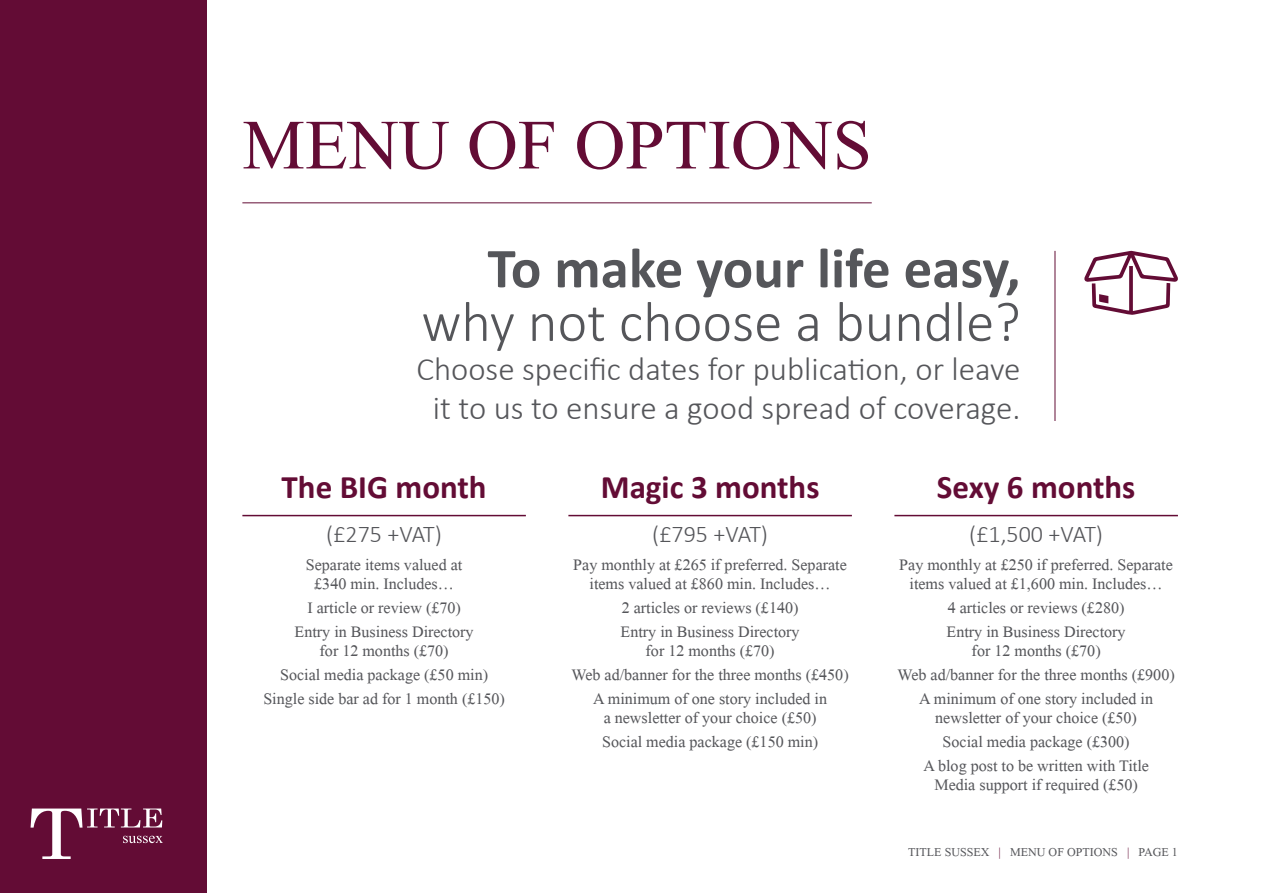
<style>
.page{position:relative;width:1263px;height:893px;background:#fff}
.page>*{position:absolute;margin:0;border:0;box-sizing:border-box;transform-origin:0 0}
.t1{font:105px "Microsoft Himalaya";color:#630c35}
.t2{font:300 57px "Calibri";color:#55565a}
.t3{font:700 57px "Calibri";color:#55565a}
.t4{font:300 33px/39px "Calibri";color:#55565a;text-align:center}
.t5{font:700 33px "Calibri";color:#630c35}
.t6{font:24px/23.7px "Microsoft Himalaya";color:#55565a;text-align:center}
.t7{font:300 24px "Calibri";letter-spacing:-.02em;color:#55565a}
.t8{font:18px "Microsoft Himalaya";color:#55565a}
.s1{color:#630c35}
</style>
<div class="page">
<hr style="left:242px;top:202px;width:630px;height:1px;background:#630c35">
<svg style="left:1084px;top:251px;width:94px;height:64px"></svg>
<hr style="left:1054px;top:251px;width:1px;height:170px;background:#630c35">
<div style="left:0;top:0;width:206px;height:893px;background:#630c35"></div>
<svg style="left:31px;top:808px;width:132px;height:51px"></svg>
<hr style="left:242px;top:515px;width:284px;height:1px;background:#630c35">
<hr style="left:568px;top:515px;width:284px;height:1px;background:#630c35">
<hr style="left:894px;top:515px;width:284px;height:1px;background:#630c35">
<h1 class="t1" style="left:242px;top:71px;width:631px">MENU OF OPTIONS</h1>
<h2 class="t3" style="left:487px;top:232px;width:535px">To make your life easy,</h2>
<h2 class="t2" style="left:421px;top:286px;width:601px">why not choose a bundle?</h2>
<h3 class="t4" style="left:416px;top:348px;width:606px">Choose specific dates for publication, or leave it to us to ensure a good spread of coverage.</h3>
<h3 class="t5" style="left:282px;top:466px;width:207px">The BIG month</h3>
<p class="t7" style="left:326px;top:519px;width:117px">(£275 +VAT)</p>
<p class="t6" style="left:306px;top:552px;width:158px;line-height:19.5px">Separate items valued at £340 min. Includes…</p>
<p class="t6" style="left:295px;top:593px;width:181px">I article or review (£70)<br>Entry in Business Directory</p>
<p class="t6" style="left:263px;top:636px;width:243px">for 12 months (£70)<br>Social media package (£50 min)<br>Single side bar ad for 1 month (£150)</p>
<h3 class="t5" style="left:601px;top:466px;width:220px">Magic 3 months</h3>
<p class="t7" style="left:652px;top:519px;width:117px">(£795 +VAT)</p>
<p class="t6" style="left:573px;top:552px;width:275px;line-height:19.5px">Pay monthly at £265 if preferred. Separate items valued at £860 min. Includes…</p>
<p class="t6" style="left:621px;top:593px;width:181px;text-align:left">2 articles or reviews (£140)<br>Entry in Business Directory</p>
<p class="t6" style="left:571px;top:636px;width:279px">for 12 months (£70)<br>Web ad/banner for the three months (£450)<br>A minimum of one story included in</p>
<p class="t6" style="left:602px;top:703px;width:217px;text-align:left">a newsletter of your choice (£50)<br>Social media package (£150 min)</p>
<h3 class="t5" style="left:937px;top:466px;width:200px">Sexy 6 months</h3>
<p class="t7" style="left:969px;top:519px;width:135px">(£1,500 +VAT)</p>
<p class="t6" style="left:899px;top:552px;width:275px;line-height:19.5px">Pay monthly at £250 if preferred. Separate items valued at £1,600 min. Includes…</p>
<p class="t6" style="left:947px;top:593px;width:181px;text-align:left">4 articles or reviews (£280)<br>Entry in Business Directory</p>
<p class="t6" style="left:897px;top:636px;width:279px">for 12 months (£70)<br>Web ad/banner for the three months (£900)<br>A minimum of one story included in</p>
<p class="t6" style="left:923px;top:703px;width:227px">newsletter of your choice (£50)<br>Social media package (£300)<br>A blog post to be written with Title</p>
<p class="t6" style="left:934px;top:770px;width:205px">Media support if required (£50)</p>
<p class="t8" style="left:908px;top:839px;width:271px">TITLE SUSSEX <span class="s1">|</span> MENU OF OPTIONS <span class="s1">|</span> PAGE 1</p>
</div>
